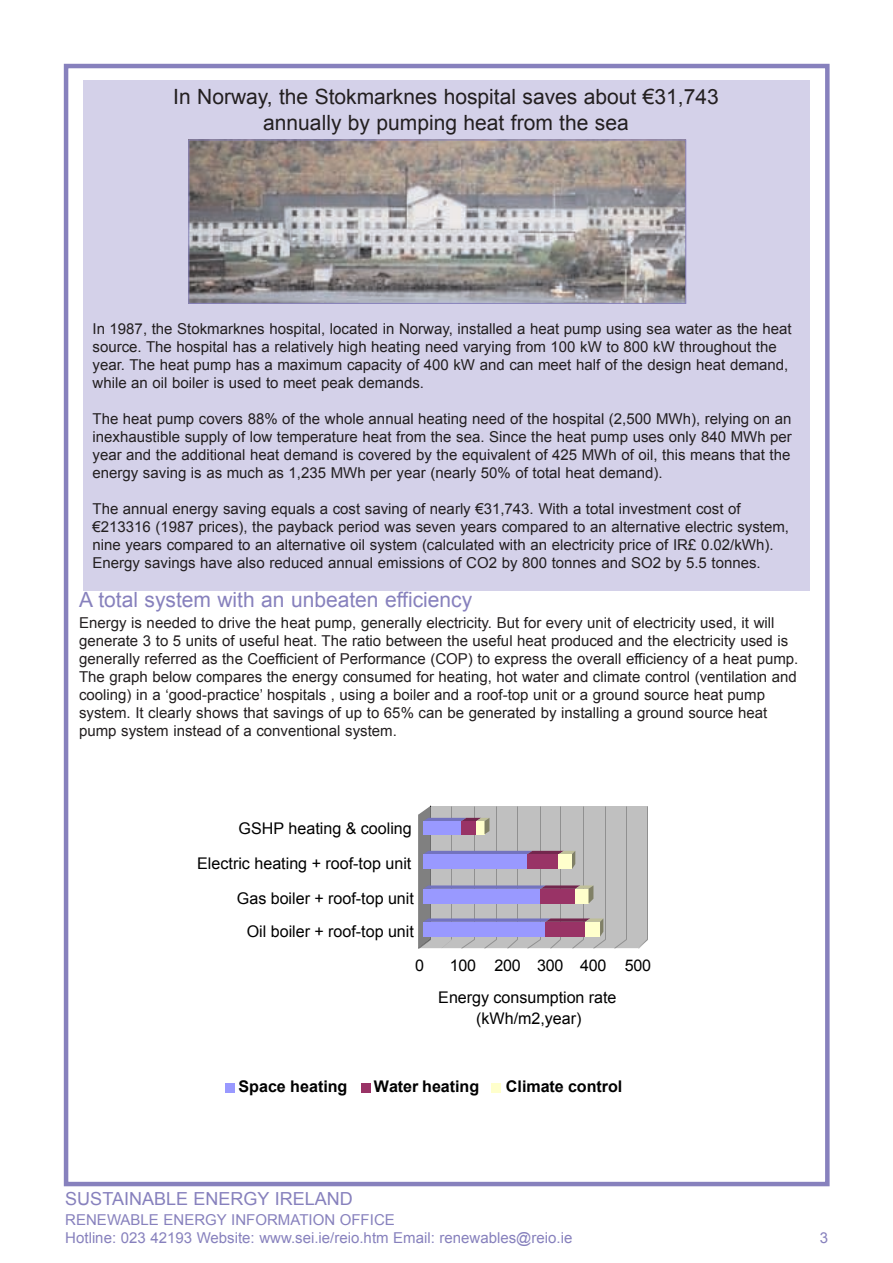
<style>
.page{position:relative;width:893px;height:1263px;background:#fff}
.page>*{position:absolute;margin:0;border:0;box-sizing:border-box;transform-origin:0 0}
.t1{font:21px/25.2px "Arial";color:#231f20;text-align:center}
.t2{font:21px "Arial";color:#8781bd}
.t3{font:18px "Arial";color:#8781bd}
.t4{font:16.05px/31.3px "Arial";color:#000}
.t5{font:700 16.05px "Arial";color:#000}
.t6{font:15px/18px "Arial";color:#231f20}
.t7{font:15px/18px "Arial";color:#8781bd}
</style>
<div class="page">
<div style="left:64px;top:64px;width:765px;height:1122px;border:4px solid #8781bd"></div>
<div style="left:83px;top:80px;width:726px;height:511px;background:#d4d1e9"></div>
<img style="left:190px;top:142px;width:494px;height:160px">
<div style="left:188px;top:140px;width:498px;height:164px;border:1px solid #8781bd"></div>
<svg style="left:418px;top:806px;width:230px;height:142px;background:#b0a9c0"></svg>
<div style="left:225px;top:1083px;width:10px;height:10px;background:#99f"></div>
<div style="left:360px;top:1083px;width:10px;height:10px;background:#936"></div>
<div style="left:491px;top:1083px;width:10px;height:10px;background:#ffc"></div>
<h1 class="t1" style="left:173px;top:85px;width:547px">In Norway, the Stokmarknes hospital saves about €31,743 annually by pumping heat from the sea</h1>
<p class="t6" style="left:92px;top:320px;width:700px">In 1987, the Stokmarknes hospital, located in Norway, installed a heat pump using sea water as the heat source. The hospital has a relatively high heating need varying from 100 kW to 800 kW throughout the year. The heat pump has a maximum capacity of 400 kW and can meet half of the design heat demand, while an oil boiler is used to meet peak demands.</p>
<p class="t6" style="left:92px;top:410px;width:701px;text-align:justify">The heat pump covers 88% of the whole annual heating need of the hospital (2,500 MWh), relying on an inexhaustible supply of low temperature heat from the sea. Since the heat pump uses only 840 MWh per year and the additional heat demand is covered by the equivalent of 425 MWh of oil, this means that the energy saving is as much as 1,235 MWh per year (nearly 50% of total heat demand).</p>
<p class="t6" style="left:92px;top:500px;width:698px">The annual energy saving equals a cost saving of nearly €31,743. With a total investment cost of €213316 (1987 prices), the payback period was seven years compared to an alternative electric system, nine years compared to an alternative oil system (calculated with an electricity price of IR£ 0.02/kWh).<br>Energy savings have also reduced annual emissions of CO2 by 800 tonnes and SO2 by 5.5 tonnes.</p>
<h1 class="t2" style="left:79px;top:588px;width:394px">A total system with an unbeaten efficiency</h1>
<p class="t6" style="left:79px;top:614px;width:720px">Energy is needed to drive the heat pump, generally electricity. But for every unit of electricity used, it will generate 3 to 5 units of useful heat. The ratio between the useful heat produced and the electricity used is generally referred as the Coefficient of Performance (COP) to express the overall efficiency of a heat pump.<br>The graph below compares the energy consumed for heating, hot water and climate control (ventilation and cooling) in a ‘good-practice’ hospitals , using a boiler and a roof-top unit or a ground source heat pump system. It clearly shows that savings of up to 65% can be generated by installing a ground source heat pump system instead of a conventional system.</p>
<p class="t4" style="left:238px;top:813px;width:175px">GSHP heating &amp; cooling</p>
<p class="t4" style="left:197px;top:848px;width:216px">Electric heating + roof-top unit</p>
<p class="t4" style="left:237px;top:882px;width:178px">Gas boiler + roof-top unit</p>
<p class="t4" style="left:247px;top:915px;width:169px">Oil boiler + roof-top unit</p>
<p class="t4" style="left:415px;top:950px;width:10px">0</p>
<p class="t4" style="left:438px;top:950px;width:214px;text-indent:12px">100 200 300 400 500<br>Energy consumption rate</p>
<p class="t4" style="left:476px;top:1003px;width:107px">(kWh/m2,year)</p>
<p class="t5" style="left:238px;top:1077px;width:110px">Space heating</p>
<p class="t5" style="left:374px;top:1077px;width:107px">Water heating</p>
<p class="t5" style="left:506px;top:1077px;width:118px">Climate control</p>
<p class="t3" style="left:65px;top:1189px;width:289px">SUSTAINABLE ENERGY IRELAND</p>
<p class="t7" style="left:65px;top:1210px;width:508px">RENEWABLE ENERGY INFORMATION OFFICE<br>Hotline: 023 42193 Website: www.sei.ie/reio.htm Email: renewables@reio.ie</p>
<p class="t7" style="left:819px;top:1228px;width:10px">3</p>
</div>
